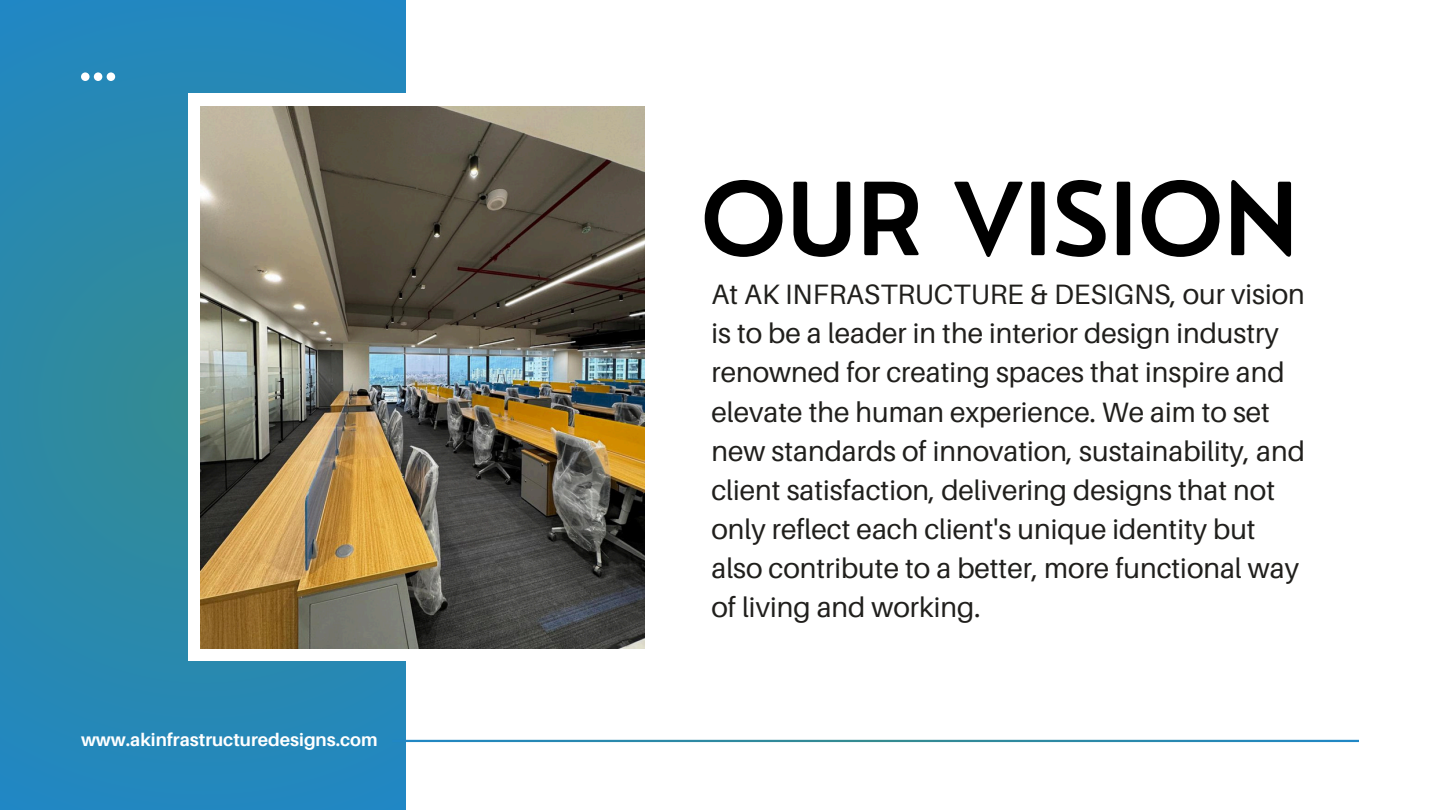
<style>
.page{position:relative;width:1440px;height:810px;background:#fff}
.page>*{position:absolute;margin:0;border:0;box-sizing:border-box;transform-origin:0 0}
.t1{font:600 98px "Nourd";color:#000}
.t2{font:28px/39.2px "Aileron";color:#201f1c}
.t3{font:700 18px "Aileron";color:#fff}
</style>
<div class="page">
<svg style="left:0;top:0;width:406px;height:810px;background:#2888af"></svg>
<hr style="left:392px;top:740px;width:967px;height:2px;background:#fff">
<svg style="left:81px;top:72px;width:34px;height:9px"></svg>
<div style="left:188px;top:94px;width:468px;height:567px;background:#fff"></div>
<img style="left:200px;top:107px;width:444px;height:542px">
<p class="t3" style="left:81px;top:728px;width:298px">www.akinfrastructuredesigns.com</p>
<p class="t1" style="left:700px;top:157px;width:599px">OUR VISION</p>
<h1 class="t2" style="left:711px;top:274px;width:595px">At AK INFRASTRUCTURE &amp; DESIGNS, our vision is to be a leader in the interior design industry renowned for creating spaces that inspire and elevate the human experience. We aim to set new standards of innovation, sustainability, and client satisfaction, delivering designs that not only reflect each client's unique identity but also contribute to a better, more functional way of living and working.</h1>
</div>
